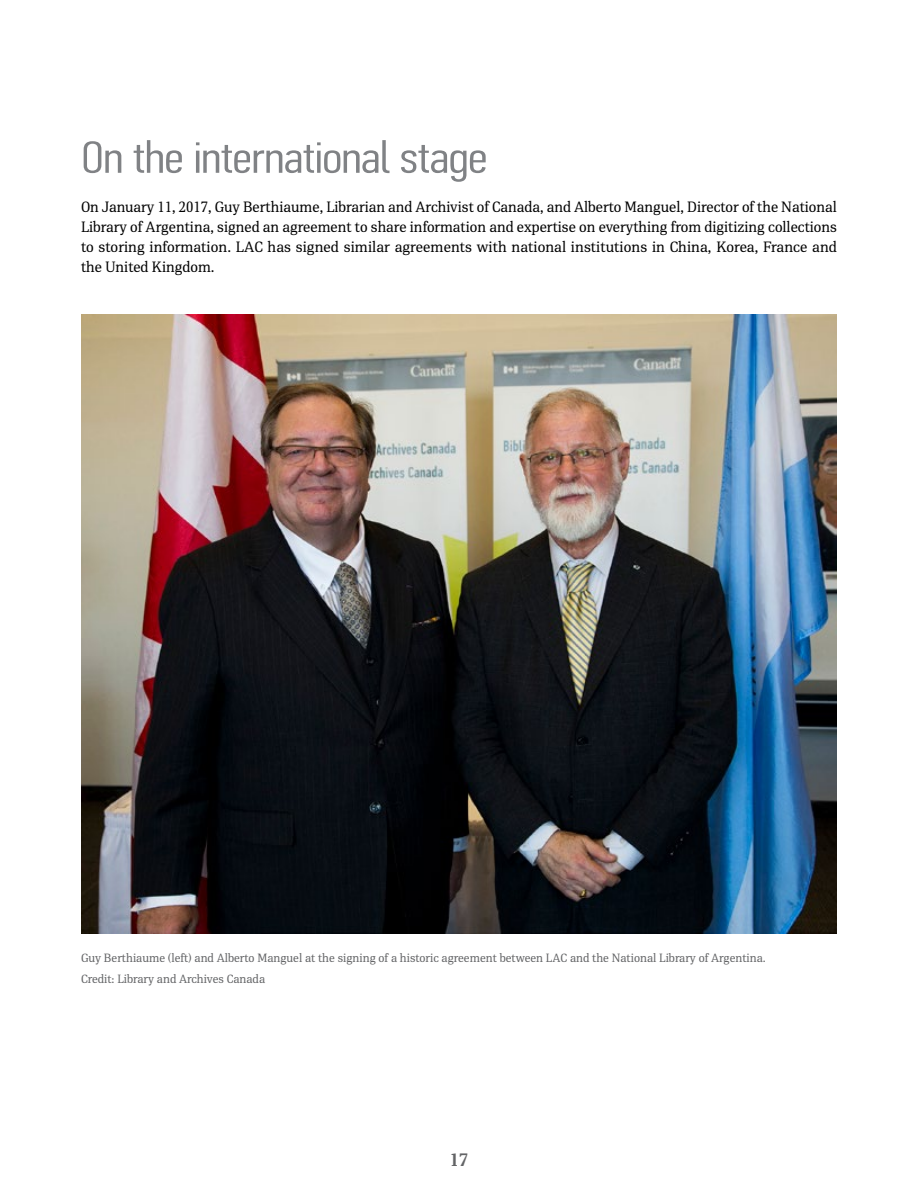
<style>
.page{position:relative;width:918px;height:1188px;background:#fff}
.page>*{position:absolute;margin:0;border:0;box-sizing:border-box;transform-origin:0 0}
.Subtitle{font:300 45px "PF Din Text Comp Pro";letter-spacing:-.015em;color:#808285;scale:1.25 1}
.t1{font:700 18px "PFDIN Serif";color:#636466}
.Text-Single{font:15px/19.8px "PFDIN Serif";letter-spacing:.005em;color:#000;text-align:justify}
.Captions{font:12px "PFDIN Serif";color:#636466}
</style>
<div class="page">
<img style="left:81px;top:314px;width:756px;height:620px">
<p class="Subtitle" style="left:81px;top:132px;width:327px">On the international stage</p>
<p class="Text-Single" style="left:81px;top:197px;width:758px">On January 11, 2017, Guy Berthiaume, Librarian and Archivist of Canada, and Alberto Manguel, Director of the National Library of Argentina, signed an agreement to share information and expertise on everything from digitizing collections to storing information. LAC has signed similar agreements with national institutions in China, Korea, France and the United Kingdom.</p>
<p class="Captions" style="left:81px;top:950px;width:686px">Guy Berthiaume (left) and Alberto Manguel at the signing of a historic agreement between LAC and the National Library of Argentina.</p>
<p class="Captions" style="left:81px;top:972px;width:186px">Credit: Library and Archives Canada</p>
<p class="t1" style="left:450px;top:1149px;width:20px">17</p>
</div>
